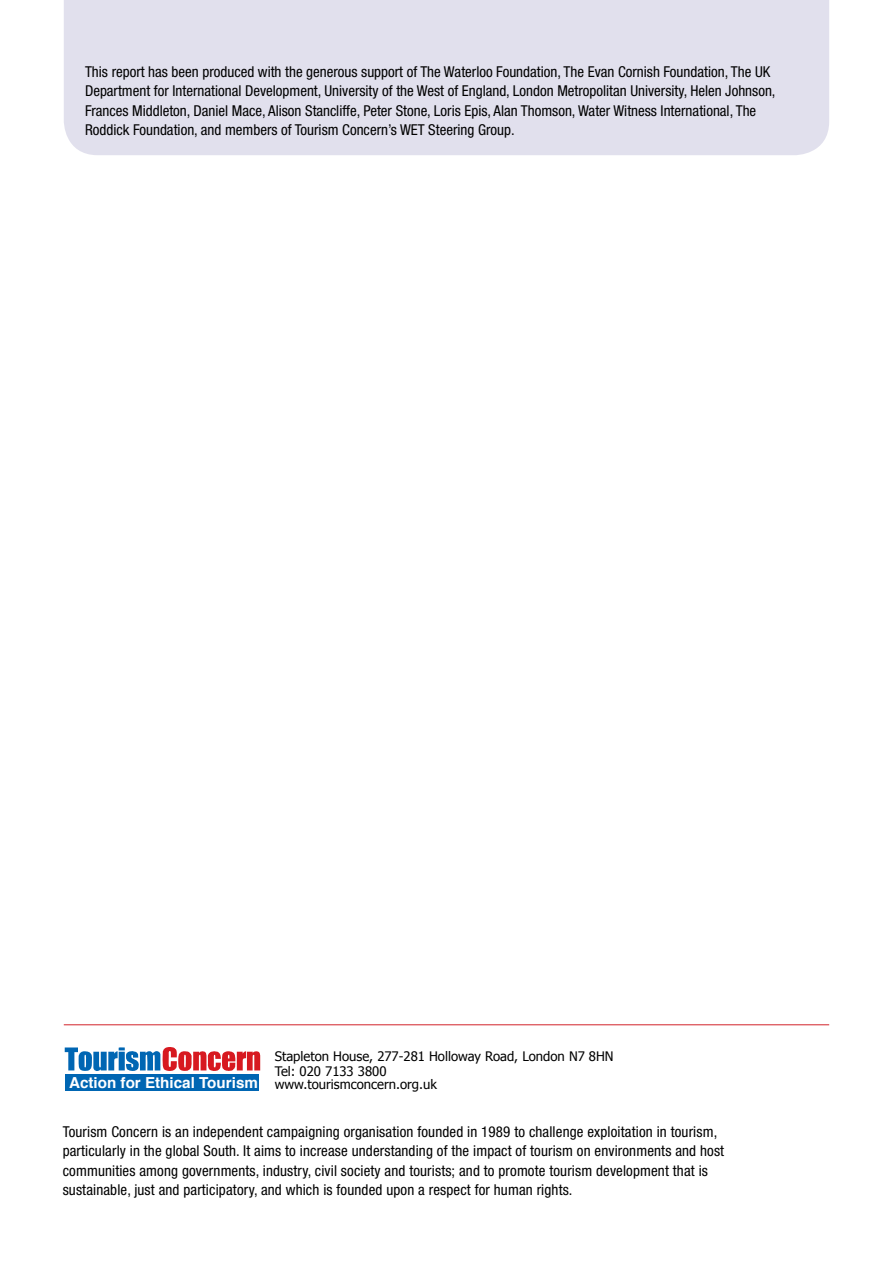
<style>
.page{position:relative;width:893px;height:1263px;background:#fff}
.page>*{position:absolute;margin:0;border:0;box-sizing:border-box;transform-origin:0 0}
.t1{font:700 15.15px "Helvetica";color:#fff}
.t2{font:condensed 15px/19.5px "Helvetica Neue";letter-spacing:.01em;color:#000}
.t3{font:13.05px/14.5px "Tahoma";color:#000}
</style>
<div class="page">
<div style="left:66px;top:1074px;width:193px;height:17px;background:#0066b3"></div>
<svg style="left:65px;top:1047px;width:195px;height:24px"></svg>
<div style="left:64px;top:0;width:765px;height:155px;background:#e1e0ed"></div>
<hr style="left:64px;top:1024px;width:765px;height:1px;background:#d2232a">
<p class="t2" style="left:85px;top:62px;width:692px">This report has been produced with the generous support of The Waterloo Foundation, The Evan Cornish Foundation, The UK Department for International Development, University of the West of England, London Metropolitan University, Helen Johnson, Frances Middleton, Daniel Mace, Alison Stancliffe, Peter Stone, Loris Epis, Alan Thomson, Water Witness International, The Roddick Foundation, and members of Tourism Concern’s WET Steering Group.</p>
<p class="t3" style="left:275px;top:1049px;width:340px">Stapleton House, 277-281 Holloway Road, London N7 8HN<br>Tel: 020 7133 3800</p>
<p class="t3" style="left:275px;top:1076px;width:164px">www.tourismconcern.org.uk</p>
<p class="t2" style="left:63px;top:1121px;width:663px">Tourism Concern is an independent campaigning organisation founded in 1989 to challenge exploitation in tourism, particularly in the global South. It aims to increase understanding of the impact of tourism on environments and host communities among governments, industry, civil society and tourists; and to promote tourism development that is sustainable, just and participatory, and which is founded upon a respect for human rights.</p>
<p class="t1" style="left:69px;top:1070px;width:190px">Action for Ethical Tourism</p>
</div>
